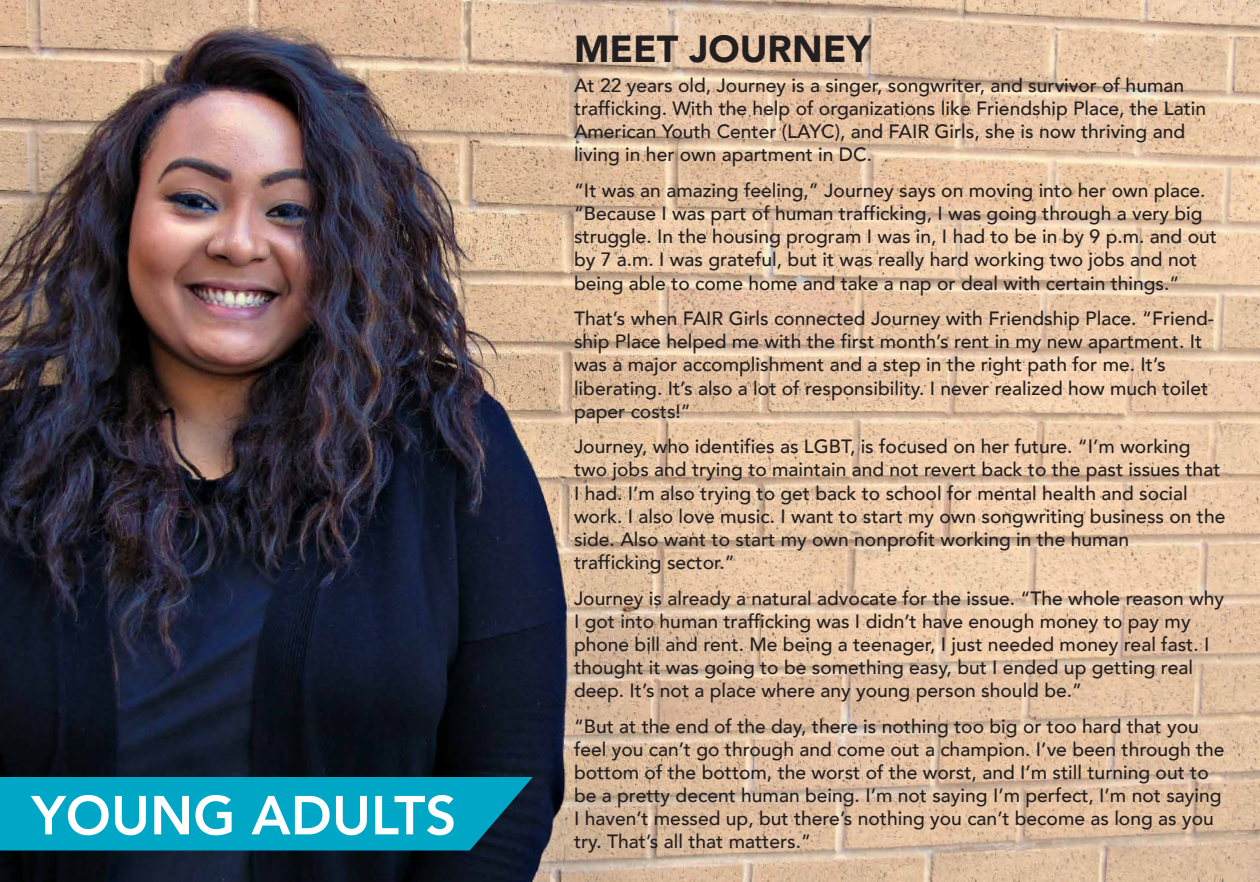
<style>
.page{position:relative;width:1260px;height:882px;background:#fff}
.page>*{position:absolute;margin:0;border:0;box-sizing:border-box;transform-origin:0 0}
.t1{font:800 54.25px "Avenir";color:#fff}
.t2{font:900 37.62px "Avenir";color:#231f20}
.t3{font:500 19.25px/23.1px "Avenir";color:#231f20}
</style>
<div class="page">
<img style="left:0;top:0;width:1260px;height:882px">
<div style="left:0;top:777px;width:533px;height:73px;background:#00a6c6"></div>
<h1 class="t1" style="left:32px;top:773px;width:426px">YOUNG ADULTS</h1>
<h2 class="t2" style="left:574px;top:16px;width:298px">MEET JOURNEY</h2>
<p class="t3" style="left:574px;top:73px;width:634px">At 22 years old, Journey is a singer, songwriter, and survivor of human trafficking. With the help of organizations like Friendship Place, the Latin American Youth Center (LAYC), and FAIR Girls, she is now thriving and living in her own apartment in DC.</p>
<p class="t3" style="left:574px;top:178px;width:644px">“It was an amazing feeling,” Journey says on moving into her own place. “Because I was part of human trafficking, I was going through a very big struggle. In the housing program I was in, I had to be in by 9 p.m. and out by 7 a.m. I was grateful, but it was really hard working two jobs and not being able to come home and take a nap or deal with certain things.”</p>
<p class="t3" style="left:574px;top:306px;width:642px">That’s when FAIR Girls connected Journey with Friendship Place. “Friend&shy;ship Place helped me with the first month’s rent in my new apartment. It was a major accomplishment and a step in the right path for me. It’s liberating. It’s also a lot of responsibility. I never realized how much toilet paper costs!”</p>
<p class="t3" style="left:574px;top:434px;width:653px">Journey, who identifies as LGBT, is focused on her future. “I’m working two jobs and trying to maintain and not revert back to the past issues that I had. I’m also trying to get back to school for mental health and social work. I also love music. I want to start my own songwriting business on the side. Also want to start my own nonprofit working in the human<br>trafficking sector.”</p>
<p class="t3" style="left:574px;top:585px;width:652px">Journey is already a natural advocate for the issue. “The whole reason why I got into human trafficking was I didn’t have enough money to pay my phone bill and rent. Me being a teenager, I just needed money real fast. I thought it was going to be something easy, but I ended up getting real deep. It’s not a place where any young person should be.”</p>
<p class="t3" style="left:574px;top:713px;width:652px">“But at the end of the day, there is nothing too big or too hard that you feel you can’t go through and come out a champion. I’ve been through the bottom of the bottom, the worst of the worst, and I’m still turning out to be a pretty decent human being. I’m not saying I’m perfect, I’m not saying I haven’t messed up, but there’s nothing you can’t become as long as you try. That’s all that matters.”</p>
</div>
